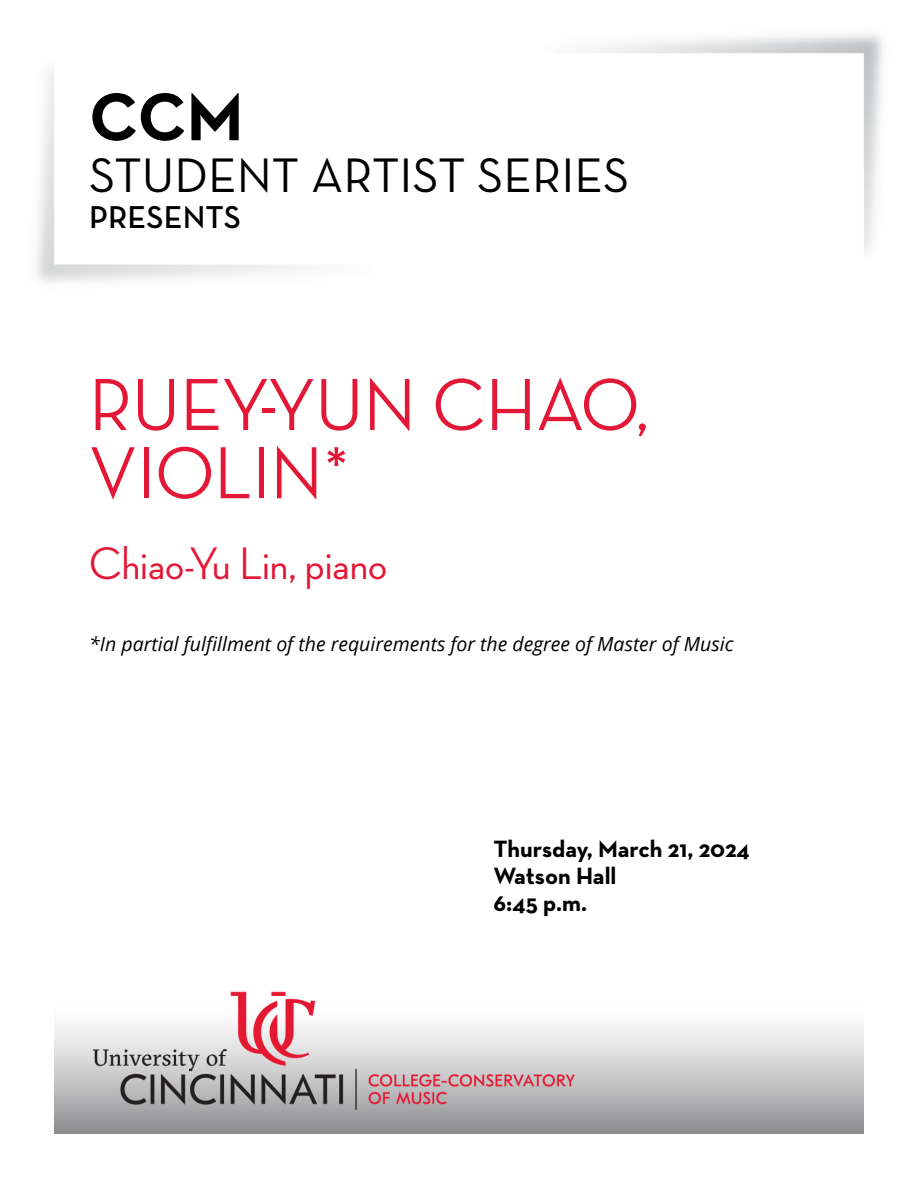
<style>
.page{position:relative;width:918px;height:1188px;background:#fff}
.page>*{position:absolute;margin:0;border:0;box-sizing:border-box;transform-origin:0 0}
.Concert_Title__H1{font:500 75px/68.2px "Neutra Disp";color:#e31837}
.Page_Intro__H1{font:700 68.7px "Neutra Text";color:#000}
.Page_Intro__H1-2{font:49.35px "Neutra Text";color:#000}
.Musician_Conductor__H2{font:500 46.5px "Neutra Disp";color:#e31837}
.Page_Intro__H1-3{font:600 32.25px "Neutra Text";color:#000}
.Date_Venue_Time__H3{font:700 24px "Neutra Text";color:#000}
.In_partial_fulfillment_of__H2{font:italic 19.5px "Open Sans";color:#000}
</style>
<div class="page">
<img style="left:54px;top:991px;width:810px;height:143px">
<img style="left:589px;top:34px;width:294px;height:218px">
<h1 class="Page_Intro__H1" style="left:89px;top:74px;width:156px">CCM</h1>
<h1 class="Page_Intro__H1-2" style="left:89px;top:145px;width:542px">STUDENT ARTIST SERIES</h1>
<h1 class="Page_Intro__H1-3" style="left:89px;top:197px;width:153px">PRESENTS</h1>
<h1 class="Concert_Title__H1" style="left:89px;top:371px;width:561px">RUEY-YUN CHAO,<br>VIOLIN*</h1>
<h2 class="Musician_Conductor__H2" style="left:89px;top:537px;width:300px">Chiao-Yu Lin, piano</h2>
<h2 class="In_partial_fulfillment_of__H2" style="left:89px;top:630px;width:646px">*In partial fulfillment of the requirements for the degree of Master of Music</h2>
<h3 class="Date_Venue_Time__H3" style="left:494px;top:834px;width:258px">Thursday, March 21, 2024</h3>
<h3 class="Date_Venue_Time__H3" style="left:494px;top:861px;width:124px">Watson Hall</h3>
<h3 class="Date_Venue_Time__H3" style="left:494px;top:888px;width:95px">6:45 p.m.</h3>
</div>
